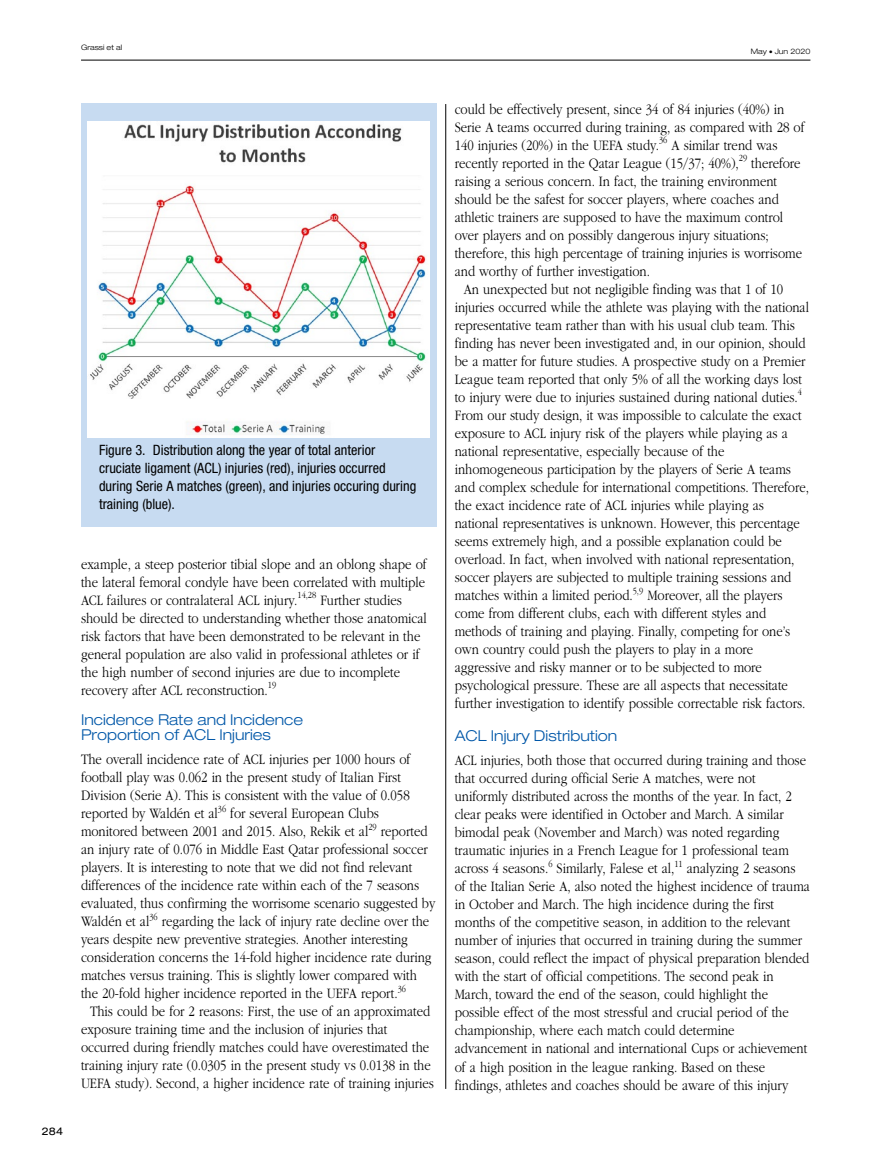
<style>
.page{position:relative;width:878px;height:1175px;background:#fff}
.page>*{position:absolute;margin:0;border:0;box-sizing:border-box;transform-origin:0 0}
.t1{font:300 15px/18px "ITC Garamond Std";color:#000;scale:.85 1}
.t2{font:300 expanded 15px/15px "Helvetica Neue LT Std";color:#0057a8}
.t3{font:condensed 14.25px/18px "Helvetica Neue LT Std";color:#000}
.t4{font:expanded 10.5px "Helvetica Neue LT Std";color:#000}
.t5{font:300 9.75px "ITC Garamond Std";color:#000;scale:.85 1}
.t6{font:300 expanded 7.5px "Helvetica Neue LT Std";color:#000}
</style>
<div class="page">
<hr style="left:445px;top:104px;width:1px;height:984px;background:#000">
<hr style="left:81px;top:60px;width:729px;height:1px;background:#000">
<div style="left:81px;top:103px;width:355px;height:424px;background:#c7dbf1"></div>
<img style="left:88px;top:121px;width:342px;height:316px">
<p class="t6" style="left:81px;top:43px;width:43px">Grassi et al</p>
<p class="t6" style="left:750px;top:47px;width:61px">May • Jun 2020</p>
<p class="t3" style="left:99px;top:441px;width:319px">Figure 3. Distribution along the year of total anterior cruciate ligament (ACL) injuries (red), injuries occurred during Serie A matches (green), and injuries occuring during training (blue).</p>
<p class="t4" style="left:42px;top:1125px;width:23px">284</p>
<p class="t1" style="left:81px;top:555px;width:408px;text-align:justify">example, a steep posterior tibial slope and an oblong shape of the lateral femoral condyle have been correlated with multiple ACL failures or contralateral ACL injury.</p>
<p class="t5" style="left:297px;top:590px;width:24px">14,28</p>
<p class="t1" style="left:81px;top:591px;width:408px;text-indent:239px">Further studies should be directed to understanding whether those anatomical risk factors that have been demonstrated to be relevant in the general population are also valid in professional athletes or if the high number of second injuries are due to incomplete recovery after ACL reconstruction.</p>
<p class="t5" style="left:268px;top:680px;width:11px">19</p>
<p class="t2" style="left:81px;top:712px;width:223px">Incidence Rate and Incidence<br>Proportion of ACL Injuries</p>
<p class="t1" style="left:81px;top:750px;width:389px">The overall incidence rate of ACL injuries per 1000 hours of football play was 0.062 in the present study of Italian First Division (Serie A). This is consistent with the value of 0.058 reported by Waldén et al<sup>36</sup> for several European Clubs monitored between 2001 and 2015. Also, Rekik et al</p>
<p class="t5" style="left:368px;top:821px;width:11px">29</p>
<p class="t1" style="left:81px;top:822px;width:418px;text-indent:300px">reported an injury rate of 0.076 in Middle East Qatar professional soccer players. It is interesting to note that we did not find relevant differences of the incidence rate within each of the 7 seasons evaluated, thus confirming the worrisome scenario suggested by Waldén et al</p>
<p class="t5" style="left:149px;top:911px;width:11px">36</p>
<p class="t1" style="left:81px;top:912px;width:414px;text-indent:81px">regarding the lack of injury rate decline over the years despite new preventive strategies. Another interesting consideration concerns the 14-fold higher incidence rate during matches versus training. This is slightly lower compared with the 20-fold higher incidence reported in the UEFA report.</p>
<p class="t5" style="left:397px;top:983px;width:11px">36</p>
<p class="t1" style="left:81px;top:1002px;width:417px;text-indent:9px">This could be for 2 reasons: First, the use of an approximated exposure training time and the inclusion of injuries that occurred during friendly matches could have overestimated the training injury rate (0.0305 in the present study vs 0.0138 in the UEFA study). Second, a higher incidence rate of training injuries</p>
<p class="t1" style="left:454px;top:101px;width:413px">could be effectively present, since 34 of 84 injuries (40%) in<br>Serie A teams occurred during training, as compared with 28 of<br>140 injuries (20%) in the UEFA study.</p>
<p class="t5" style="left:659px;top:135px;width:11px">36</p>
<p class="t1" style="left:454px;top:137px;width:381px;text-indent:217px">A similar trend was recently reported in the Qatar League (15/37; 40%),</p>
<p class="t5" style="left:739px;top:153px;width:11px">29</p>
<p class="t1" style="left:454px;top:155px;width:410px;text-indent:296px">therefore raising a serious concern. In fact, the training environment should be the safest for soccer players, where coaches and athletic trainers are supposed to have the maximum control over players and on possibly dangerous injury situations; therefore, this high percentage of training injuries is worrisome and worthy of further investigation.</p>
<p class="t1" style="left:454px;top:281px;width:418px;text-indent:9px">An unexpected but not negligible finding was that 1 of 10 injuries occurred while the athlete was playing with the national representative team rather than with his usual club team. This finding has never been investigated and, in our opinion, should be a matter for future studies. A prospective study on a Premier League team reported that only 5% of all the working days lost to injury were due to injuries sustained during national duties.</p>
<p class="t5" style="left:797px;top:387px;width:6px">4</p>
<p class="t1" style="left:454px;top:407px;width:418px">From our study design, it was impossible to calculate the exact exposure to ACL injury risk of the players while playing as a national representative, especially because of the inhomogeneous participation by the players of Serie A teams and complex schedule for international competitions. Therefore, the exact incidence rate of ACL injuries while playing as national representatives is unknown. However, this percentage seems extremely high, and a possible explanation could be overload. In fact, when involved with national representation, soccer players are subjected to multiple training sessions and matches within a limited period.</p>
<p class="t5" style="left:632px;top:585px;width:14px">5,9</p>
<p class="t1" style="left:454px;top:587px;width:414px;text-indent:193px">Moreover, all the players come from different clubs, each with different styles and methods of training and playing. Finally, competing for one’s own country could push the players to play in a more aggressive and risky manner or to be subjected to more psychological pressure. These are all aspects that necessitate further investigation to identify possible correctable risk factors.</p>
<p class="t2" style="left:454px;top:728px;width:164px">ACL Injury Distribution</p>
<p class="t1" style="left:454px;top:752px;width:415px">ACL injuries, both those that occurred during training and those that occurred during official Serie A matches, were not uniformly distributed across the months of the year. In fact, 2 clear peaks were identified in October and March. A similar bimodal peak (November and March) was noted regarding traumatic injuries in a French League for 1 professional team across 4 seasons.</p>
<p class="t5" style="left:548px;top:858px;width:6px">6</p>
<p class="t1" style="left:556px;top:860px;width:140px">Similarly, Falese et al,</p>
<p class="t5" style="left:674px;top:858px;width:11px">11</p>
<p class="t1" style="left:454px;top:860px;width:419px;text-indent:232px">analyzing 2 seasons of the Italian Serie A, also noted the highest incidence of trauma in October and March. The high incidence during the first months of the competitive season, in addition to the relevant number of injuries that occurred in training during the summer season, could reflect the impact of physical preparation blended with the start of official competitions. The second peak in March, toward the end of the season, could highlight the possible effect of the most stressful and crucial period of the championship, where each match could determine advancement in national and international Cups or achievement of a high position in the league ranking. Based on these findings, athletes and coaches should be aware of this injury</p>
</div>
